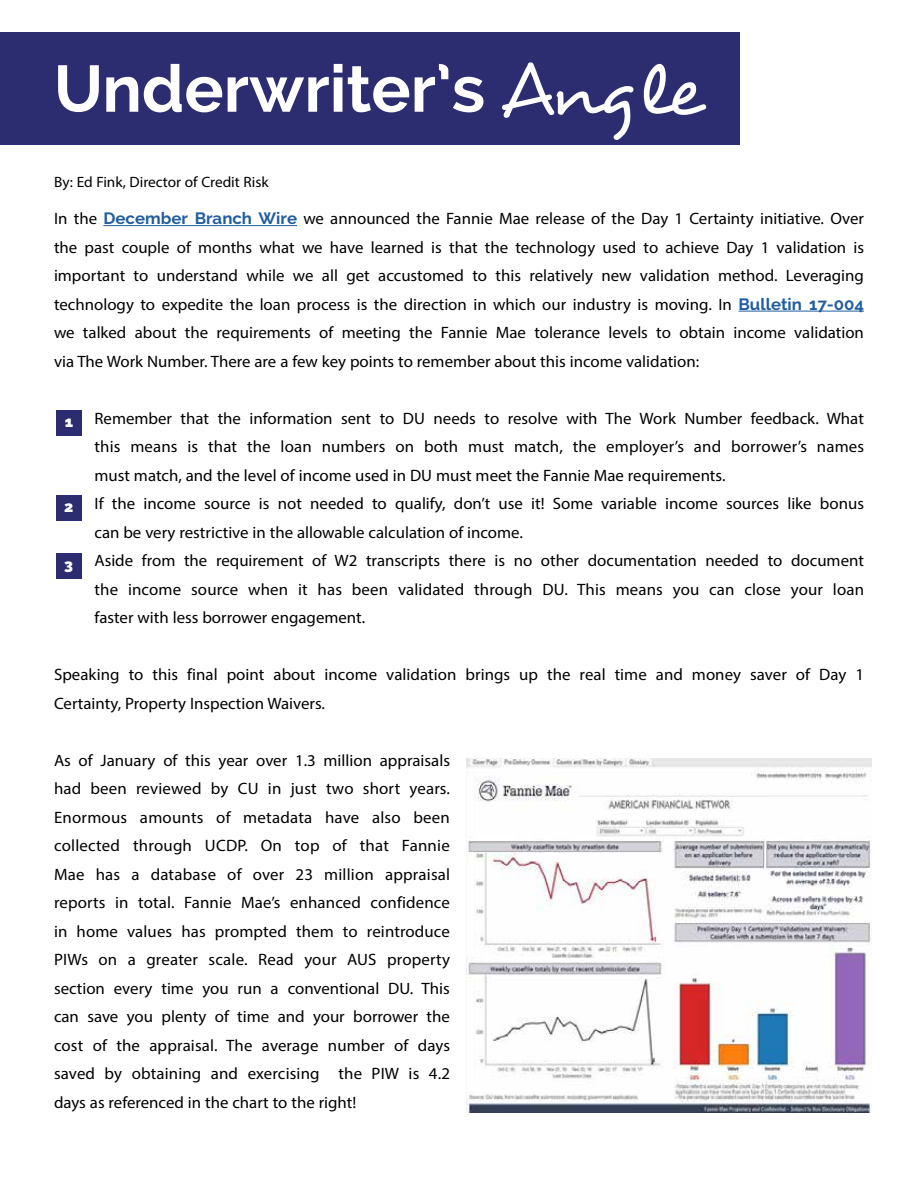
<style>
.page{position:relative;width:918px;height:1188px;background:#fff}
.page>*{position:absolute;margin:0;border:0;box-sizing:border-box;transform-origin:0 0}
.t1{font:700 65.55px "Raleway";color:#fff}
.t2{font:16.5px/28.5px "Myriad Pro";color:#000;text-align:justify}
.t3{font:15px "Myriad Pro";color:#000}
.t4{font:800 15px "Raleway";color:#fff}
.s1{font-family:"Desyrel";font-weight:400;font-size:75px}
.s2{font-family:"Raleway";font-weight:700;color:#215e9e}
</style>
<div class="page">
<div style="left:0;top:32px;width:740px;height:113px;background:#2b2d70"></div>
<hr style="left:103px;top:225px;width:194px;height:1px;background:#215e9e">
<hr style="left:739px;top:311px;width:125px;height:1px;background:#215e9e">
<img style="left:467px;top:758px;width:405px;height:355px">
<div style="left:56px;top:410px;width:26px;height:26px;background:#2b2d70"></div>
<div style="left:56px;top:495px;width:26px;height:25px;background:#2b2d70"></div>
<div style="left:56px;top:554px;width:26px;height:25px;background:#2b2d70"></div>
<h1 class="t1" style="left:54px;top:51px;width:650px">Underwriter’s <span class="s1">Angle</span></h1>
<p class="t3" style="left:54px;top:173px;width:216px">By: Ed Fink, Director of Credit Risk</p>
<p class="t2" style="left:54px;top:204px;width:812px">In the <span class="s2">December Branch Wire</span> we announced the Fannie Mae release of the Day 1 Certainty initiative. Over the past couple of months what we have learned is that the technology used to achieve Day 1 validation is important to understand while we all get accustomed to this relatively new validation method. Leveraging technology to expedite the loan process is the direction in which our industry is moving. In <span class="s2">Bulletin 17-004 </span>we talked about the requirements of meeting the Fannie Mae tolerance levels to obtain income validation via The Work Number. There are a few key points to remember about this income validation:</p>
<p class="t4" style="left:65px;top:413px;width:10px">1</p>
<p class="t4" style="left:64px;top:498px;width:11px">2</p>
<p class="t4" style="left:64px;top:556px;width:10px">3</p>
<p class="t2" style="left:94px;top:404px;width:771px;text-align:left">Remember that the information sent to DU needs to resolve with The Work Number feedback. What this means is that the loan numbers on both must match, the employer’s and borrower’s names must match, and the level of income used in DU must meet the Fannie Mae requirements.<br>If the income source is not needed to qualify, don’t use it! Some variable income sources like bonus can be very restrictive in the allowable calculation of income.<br>Aside from the requirement of W2 transcripts there is no other documentation needed to document the income source when it has been validated through DU. This means you can close your loan faster with less borrower engagement.</p>
<p class="t2" style="left:54px;top:660px;width:812px">Speaking to this final point about income validation brings up the real time and money saver of Day 1<br>Certainty, Property Inspection Waivers.</p>
<p class="t2" style="left:54px;top:746px;width:398px">As of January of this year over 1.3 million appraisals had been reviewed by CU in just two short years.<br>Enormous amounts of metadata have also been collected through UCDP. On top of that Fannie Mae has a database of over 23 million appraisal reports in total. Fannie Mae’s enhanced confidence in home values has prompted them to reintroduce PIWs on a greater scale. Read your AUS property section every time you run a conventional DU. This can save you plenty of time and your borrower the cost of the appraisal. The average number of days saved by obtaining and exercising the PIW is 4.2 days as referenced in the chart to the right!</p>
</div>
